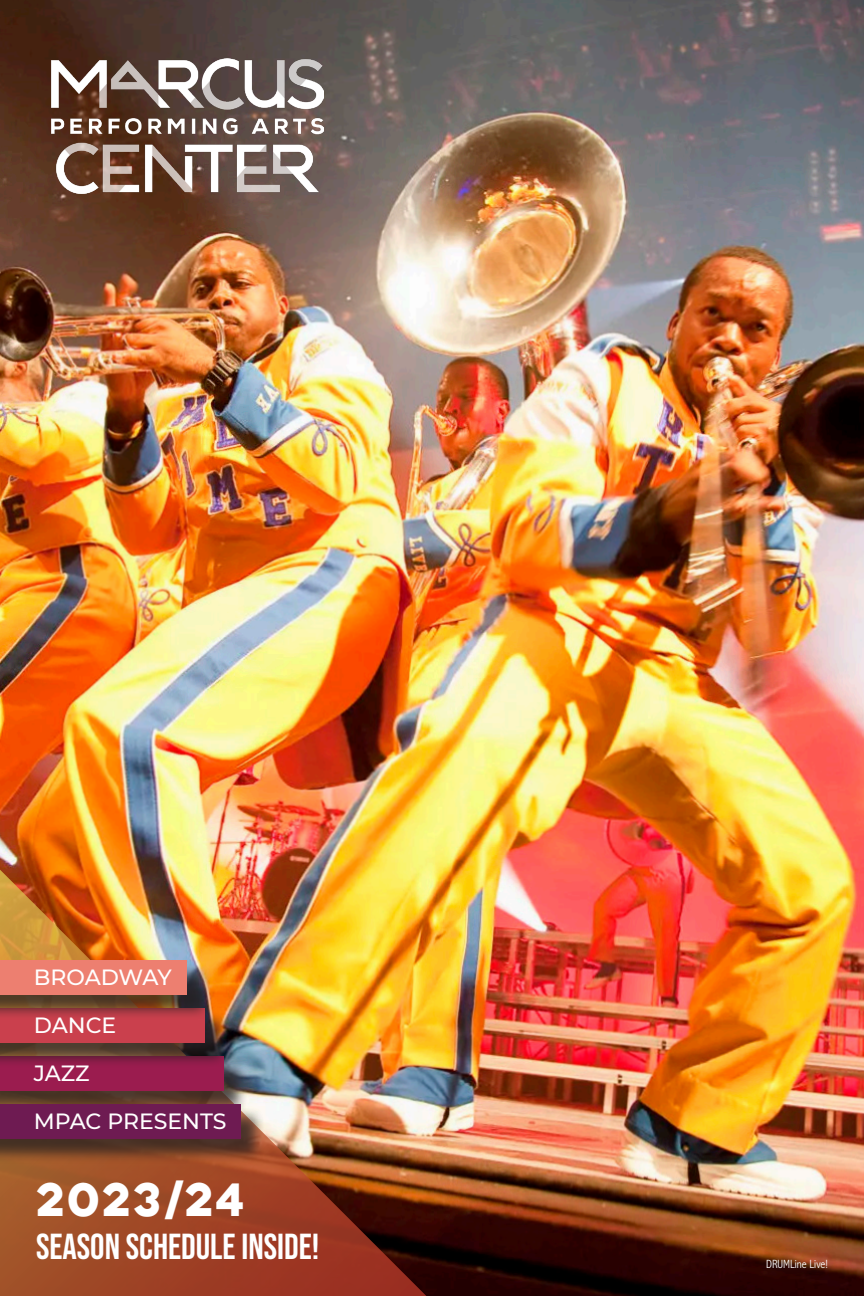
<style>
.page{position:relative;width:864px;height:1296px;background:#fff}
.page>*{position:absolute;margin:0;border:0;box-sizing:border-box;transform-origin:0 0}
.t1{font:700 44px "Katahdin";color:#fff}
.t2{font:36px "Bebas Neue";color:#fff}
.t3{font:500 22px "Montserrat";color:#fff}
.t4{font:300 condensed 12px "Abadi MT Pro";color:#fff}
</style>
<div class="page">
<img style="left:0;top:0;width:864px;height:1296px">
<img style="left:0;top:855px;width:464px;height:441px">
<img style="left:51px;top:59px;width:273px;height:135px">
<div style="left:0;top:1059px;width:248px;height:57px;background:#231f20;opacity:.75"></div>
<div style="left:0;top:1056px;width:223px;height:34px;background:#9b1c4f"></div>
<div style="left:0;top:1011px;width:230px;height:57px;background:#231f20;opacity:.75"></div>
<div style="left:0;top:1008px;width:205px;height:35px;background:#ca404d"></div>
<div style="left:0;top:963px;width:212px;height:57px;background:#231f20;opacity:.75"></div>
<div style="left:0;top:960px;width:187px;height:35px;background:#ed7f70"></div>
<div style="left:0;top:1107px;width:265px;height:57px;background:#231f20;opacity:.75"></div>
<div style="left:0;top:1104px;width:240px;height:35px;background:#6e1b52"></div>
<div style="left:756px;top:1249px;width:82px;height:30px;background:#231f20;opacity:.8"></div>
<p class="t3" style="left:34px;top:962px;width:140px">BROADWAY</p>
<p class="t3" style="left:34px;top:1010px;width:84px">DANCE</p>
<p class="t3" style="left:34px;top:1058px;width:57px">JAZZ</p>
<p class="t3" style="left:34px;top:1106px;width:194px">MPAC PRESENTS</p>
<p class="t1" style="left:36px;top:1178px;width:213px">2023/24</p>
<p class="t2" style="left:36px;top:1226px;width:285px">SEASON SCHEDULE INSIDE!</p>
<p class="t4" style="left:766px;top:1258px;width:63px">DRUMLine Live!</p>
</div>
